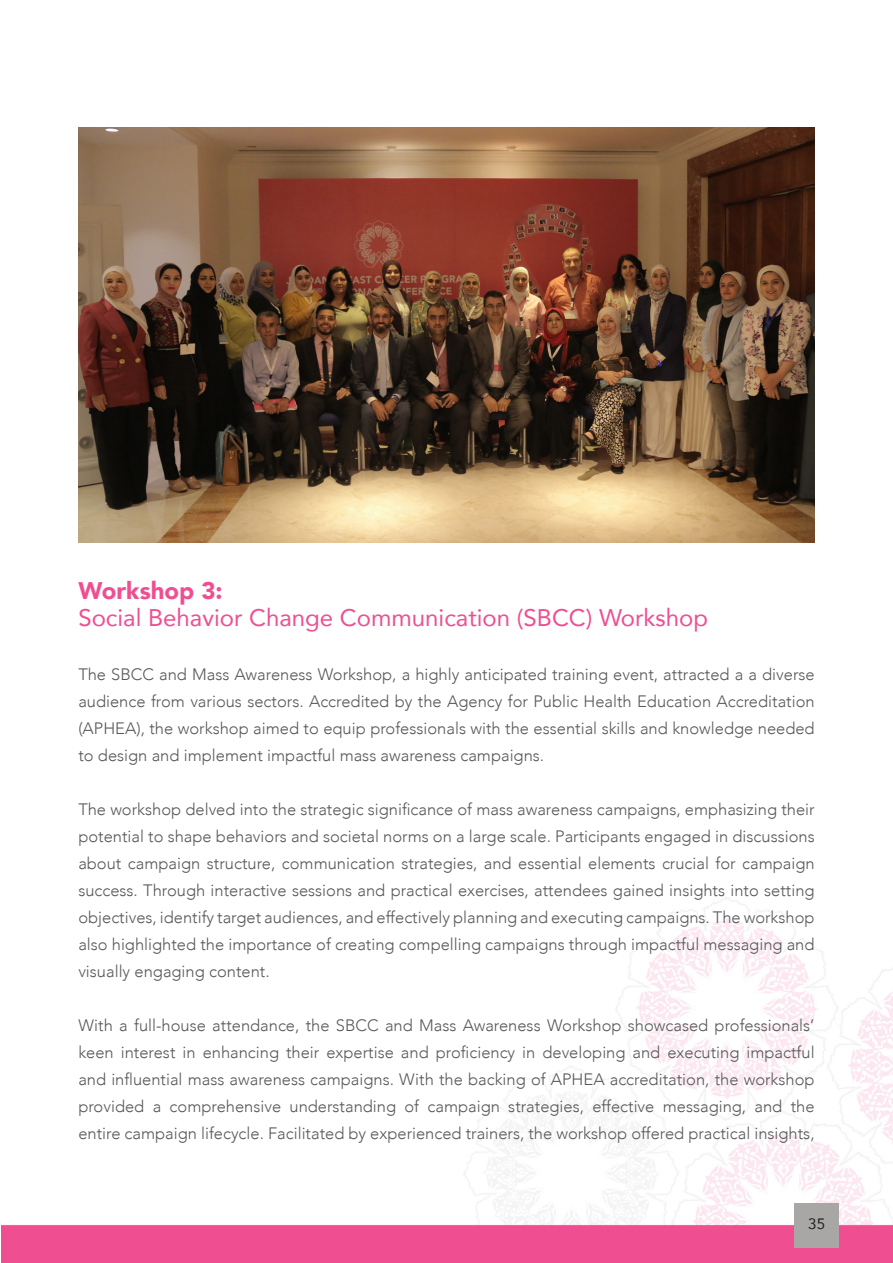
<style>
.page{position:relative;width:893px;height:1263px;background:#fff}
.page>*{position:absolute;margin:0;border:0;box-sizing:border-box;transform-origin:0 0}
.t1{font:24px "Avenir";color:#ef4e91}
.t2{font:900 24px "Avenir";color:#ef4e91}
.t3{font:300 16.5px/27px "Avenir";color:#57585a;text-align:justify}
.t4{font:15px "Avenir";color:#231f20}
</style>
<div class="page">
<img style="left:1px;top:127px;width:892px;height:1136px">
<div style="left:794px;top:1203px;width:45px;height:44px;background:#a9a6a6"></div>
<img style="left:78px;top:128px;width:737px;height:414px">
<p class="t2" style="left:78px;top:570px;width:146px">Workshop 3:</p>
<p class="t1" style="left:78px;top:598px;width:631px">Social Behavior Change Communication (SBCC) Workshop</p>
<p class="t3" style="left:78px;top:661px;width:738px">The SBCC and Mass Awareness Workshop, a highly anticipated training event, attracted a a diverse audience from various sectors. Accredited by the Agency for Public Health Education Accreditation (APHEA), the workshop aimed to equip professionals with the essential skills and knowledge needed to design and implement impactful mass awareness campaigns.</p>
<p class="t3" style="left:78px;top:796px;width:738px">The workshop delved into the strategic significance of mass awareness campaigns, emphasizing their potential to shape behaviors and societal norms on a large scale. Participants engaged in discussions about campaign structure, communication strategies, and essential elements crucial for campaign success. Through interactive sessions and practical exercises, attendees gained insights into setting objectives, identify target audiences, and effectively planning and executing campaigns. The workshop also highlighted the importance of creating compelling campaigns through impactful messaging and visually engaging content.</p>
<p class="t3" style="left:78px;top:1012px;width:738px">With a full-house attendance, the SBCC and Mass Awareness Workshop showcased professionals’ keen interest in enhancing their expertise and proficiency in developing and executing impactful and influential mass awareness campaigns. With the backing of APHEA accreditation, the workshop provided a comprehensive understanding of campaign strategies, effective messaging, and the entire campaign lifecycle. Facilitated by experienced trainers, the workshop offered practical insights,</p>
<p class="t4" style="left:808px;top:1212px;width:18px">35</p>
</div>
